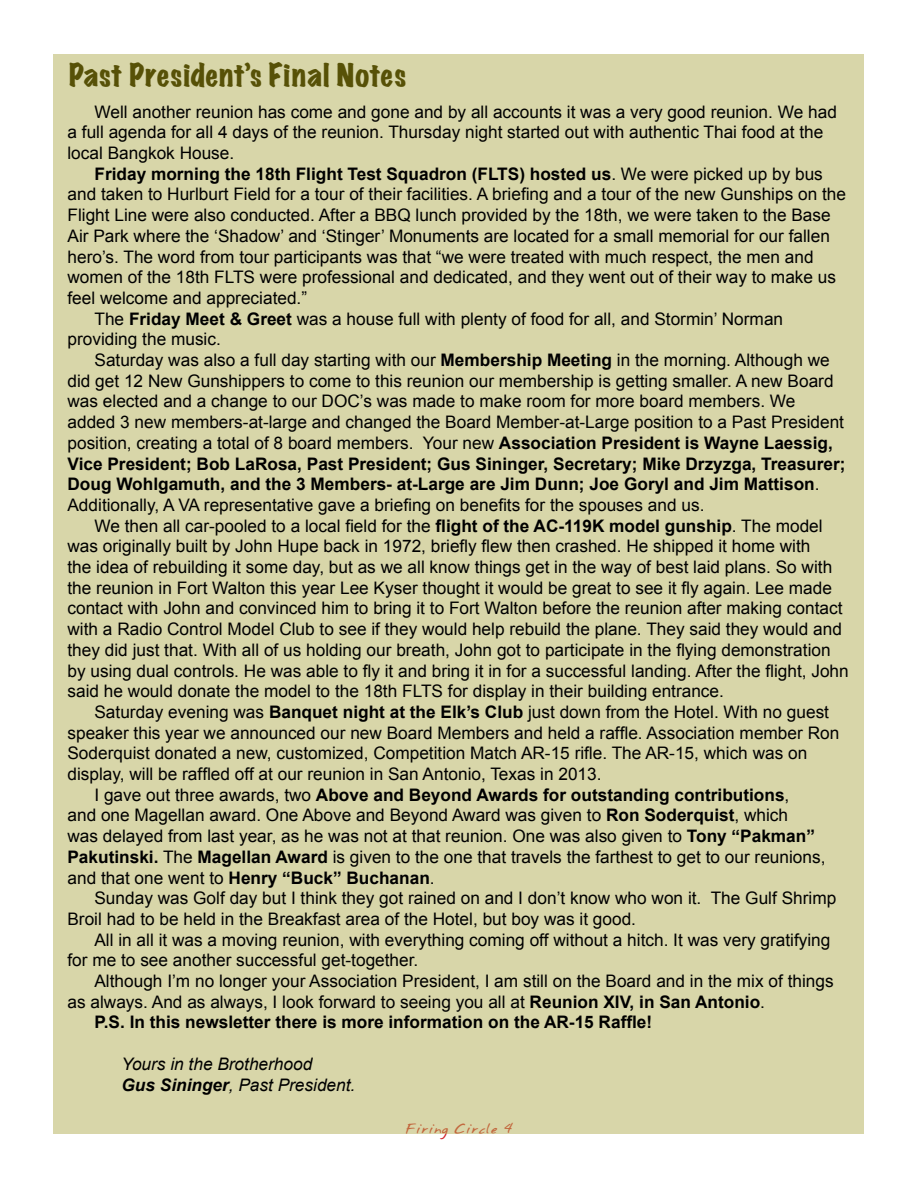
<style>
.page{position:relative;width:918px;height:1188px;background:#fff}
.page>*{position:absolute;margin:0;border:0;box-sizing:border-box;transform-origin:0 0}
.t1{font:expanded 28.5px "Marker Felt";letter-spacing:.035em;color:#575107}
.t2{font:17.25px/20.7px "Arial";color:#000}
.t3{font:700 17.25px "Arial";color:#000}
.t4{font:italic 17.25px/20.7px "Arial";color:#000}
.t5{font:12px "Annifont";color:#d2232a}
.s1{font-weight:400}
.s2{font-weight:700}
</style>
<div class="page">
<div style="left:54px;top:54px;width:810px;height:1080px;background:#d8d6a9"></div>
<h1 class="t1" style="left:69px;top:55px;width:339px">Past President’s Final Notes</h1>
<p class="t2" style="left:68px;top:101px;width:771px;text-indent:27px">Well another reunion has come and gone and by all accounts it was a very good reunion. We had a full agenda for all 4 days of the reunion. Thursday night started out with authentic Thai food at the local Bangkok House.</p>
<p class="t3" style="left:94px;top:162px;width:730px">Friday morning the 18th Flight Test Squadron (FLTS) hosted us<span class="s1">. We were picked up by bus</span></p>
<p class="t2" style="left:68px;top:184px;width:780px">and taken to Hurlburt Field for a tour of their facilities. A briefing and a tour of the new Gunships on the</p>
<p class="t2" style="left:68px;top:205px;width:765px">Flight Line were also conducted. After a BBQ lunch provided by the 18th, we were taken to the Base</p>
<p class="t2" style="left:68px;top:226px;width:764px">Air Park where the ‘Shadow’ and ‘Stinger’ Monuments are located for a small memorial for our fallen</p>
<p class="t2" style="left:68px;top:246px;width:748px">hero’s. The word from tour participants was that “we were treated with much respect, the men and</p>
<p class="t2" style="left:68px;top:267px;width:770px">women of the 18th FLTS were professional and dedicated, and they went out of their way to make us</p>
<p class="t2" style="left:68px;top:288px;width:241px">feel welcome and appreciated.”</p>
<p class="t2" style="left:94px;top:308px;width:690px">The <span class="s2">Friday Meet &amp; Greet</span> was a house full with plenty of food for all, and Stormin’ Norman</p>
<p class="t2" style="left:68px;top:329px;width:155px">providing the music.</p>
<p class="t2" style="left:94px;top:350px;width:737px">Saturday was also a full day starting with our <span class="s2">Membership Meeting</span> in the morning. Although we</p>
<p class="t2" style="left:67px;top:371px;width:768px">did get 12 New Gunshippers to come to this reunion our membership is getting smaller. A new Board</p>
<p class="t2" style="left:67px;top:391px;width:730px">was elected and a change to our DOC’s was made to make room for more board members. We</p>
<p class="t2" style="left:67px;top:412px;width:778px">added 3 new members-at-large and changed the Board Member-at-Large position to a Past President</p>
<p class="t2" style="left:67px;top:433px;width:767px">position, creating a total of 8 board members. Your new <span class="s2">Association President is Wayne Laessig,</span></p>
<p class="t3" style="left:67px;top:452px;width:780px">Vice President; Bob LaRosa, Past President; Gus Sininger, Secretary; Mike Drzyzga, Treasurer;</p>
<p class="t3" style="left:67px;top:473px;width:754px">Doug Wohlgamuth, and the 3 Members- at-Large are Jim Dunn; Joe Goryl and Jim Mattison<span class="s1">.</span></p>
<p class="t2" style="left:67px;top:495px;width:639px">Additionally, A VA representative gave a briefing on benefits for the spouses and us.</p>
<p class="t2" style="left:94px;top:515px;width:730px">We then all car-pooled to a local field for the <span class="s2">flight of the AC-119K model gunship</span>. The model</p>
<p class="t2" style="left:67px;top:536px;width:745px">was originally built by John Hupe back in 1972, briefly flew then crashed. He shipped it home with</p>
<p class="t2" style="left:67px;top:557px;width:766px">the idea of rebuilding it some day, but as we all know things get in the way of best laid plans. So with</p>
<p class="t2" style="left:67px;top:578px;width:766px">the reunion in Fort Walton this year Lee Kyser thought it would be great to see it fly again. Lee made</p>
<p class="t2" style="left:67px;top:598px;width:777px">contact with John and convinced him to bring it to Fort Walton before the reunion after making contact</p>
<p class="t2" style="left:67px;top:619px;width:776px">with a Radio Control Model Club to see if they would help rebuild the plane. They said they would and</p>
<p class="t2" style="left:67px;top:640px;width:765px">they did just that. With all of us holding our breath, John got to participate in the flying demonstration</p>
<p class="t2" style="left:67px;top:660px;width:783px">by using dual controls. He was able to fly it and bring it in for a successful landing. After the flight, John</p>
<p class="t2" style="left:67px;top:681px;width:658px">said he would donate the model to the 18th FLTS for display in their building entrance.</p>
<p class="t2" style="left:94px;top:702px;width:736px">Saturday evening was <span class="s2">Banquet night at the Elk’s Club</span> just down from the Hotel. With no guest</p>
<p class="t2" style="left:67px;top:722px;width:773px">speaker this year we announced our new Board Members and held a raffle. Association member Ron</p>
<p class="t2" style="left:67px;top:743px;width:741px">Soderquist donated a new, customized, Competition Match AR-15 rifle. The AR-15, which was on</p>
<p class="t2" style="left:67px;top:764px;width:536px">display, will be raffled off at our reunion in San Antonio, Texas in 2013.</p>
<p class="t3" style="left:94px;top:783px;width:696px"><span class="s1">I gave out three awards, two</span> Above and Beyond Awards for outstanding contributions<span class="s1">,</span></p>
<p class="t2" style="left:67px;top:805px;width:722px">and one Magellan award. One Above and Beyond Award was given to <span class="s2">Ron Soderquist</span>, which</p>
<p class="t2" style="left:67px;top:826px;width:749px">was delayed from last year, as he was not at that reunion. One was also given to <span class="s2">Tony “Pakman”</span></p>
<p class="t2" style="left:67px;top:847px;width:760px"><span class="s2">Pakutinski.</span> The <span class="s2">Magellan Award</span> is given to the one that travels the farthest to get to our reunions,</p>
<p class="t3" style="left:67px;top:866px;width:369px"><span class="s1">and that one went to</span> Henry “Buck” Buchanan<span class="s1">.</span></p>
<p class="t2" style="left:94px;top:888px;width:743px">Sunday was Golf day but I think they got rained on and I don’t know who won it. The Gulf Shrimp</p>
<p class="t2" style="left:67px;top:909px;width:570px">Broil had to be held in the Breakfast area of the Hotel, but boy was it good.</p>
<p class="t2" style="left:94px;top:929px;width:738px">All in all it was a moving reunion, with everything coming off without a hitch. It was very gratifying</p>
<p class="t2" style="left:67px;top:950px;width:352px">for me to see another successful get-together.</p>
<p class="t2" style="left:94px;top:971px;width:741px">Although I’m no longer your Association President, I am still on the Board and in the mix of things</p>
<p class="t2" style="left:67px;top:992px;width:699px">as always. And as always, I look forward to seeing you all at <span class="s2">Reunion XIV, in San Antonio</span>.</p>
<p class="t3" style="left:94px;top:1011px;width:559px">P.S. In this newsletter there is more information on the AR-15 Raffle!</p>
<p class="t4" style="left:121px;top:1054px;width:235px">Yours in the Brotherhood<br><span class="s2">Gus Sininger</span>, Past President.</p>
<p class="t5" style="left:405px;top:1118px;width:110px">Firing Circle 4</p>
</div>
